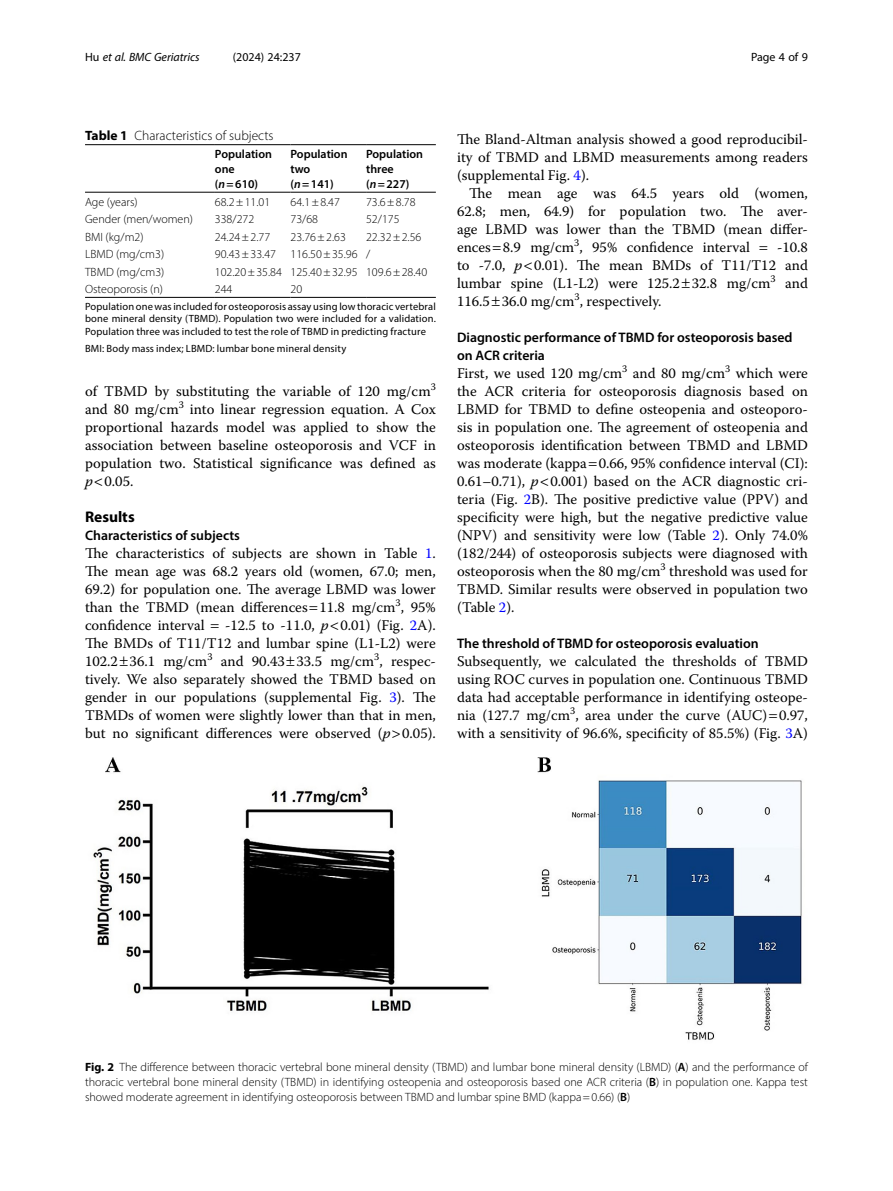
<style>
.page{position:relative;width:893px;height:1191px;background:#fff}
.page>*{position:absolute;margin:0;border:0;box-sizing:border-box;transform-origin:0 0}
.Head_1{font:700 15.45px "Myriad Pro";color:#000}
.Body_Text{font:14.7px/18px "Warnock Pro";color:#000;text-align:justify}
.Body_Text_Indent{font:14.7px/18px "Warnock Pro";color:#000;text-align:justify}
.Head_2{font:600 13.8px/18px "Myriad Pro";color:#000}
.Head_2_After_1{font:600 13.8px "Myriad Pro";color:#000}
.Table_Caption{font:300 13.5px "Myriad Pro";color:#000}
.Figure_Caption{font:300 12px/15px "Myriad Pro";color:#000;text-align:justify}
.Table_Body{font:300 12px "Myriad Pro";color:#000}
.Table_Head{font:600 12px/15px "Myriad Pro";color:#000}
.t1{font:italic 12px "Myriad Pro";color:#000}
.t2{font:12px "Myriad Pro";color:#000}
.Table_Footnote{font:10.5px/12.8px "Myriad Pro";letter-spacing:.015em;color:#000;text-align:justify}
.s1{font-style:normal}
.s2{font-weight:700}
.s3{font-style:italic}
.s4{color:#00f}
.s5{font-weight:600}
</style>
<div class="page">
<hr style="left:85px;top:192px;width:130px;height:1px;background:#000">
<hr style="left:215px;top:144px;width:76px;height:1px;background:#000">
<hr style="left:215px;top:192px;width:76px;height:1px;background:#000">
<hr style="left:291px;top:144px;width:75px;height:1px;background:#000">
<hr style="left:291px;top:192px;width:75px;height:1px;background:#000">
<hr style="left:366px;top:144px;width:70px;height:1px;background:#000">
<hr style="left:366px;top:192px;width:70px;height:1px;background:#000">
<hr style="left:215px;top:297px;width:76px;height:1px;background:#000">
<hr style="left:291px;top:297px;width:75px;height:1px;background:#000">
<hr style="left:366px;top:297px;width:70px;height:1px;background:#000">
<hr style="left:85px;top:297px;width:130px;height:1px;background:#000">
<hr style="left:85px;top:144px;width:130px;height:1px;background:#000">
<img style="left:93px;top:757px;width:709px;height:283px">
<p class="t1" style="left:85px;top:50px;width:116px"><span class="s1">Hu</span> et al. BMC Geriatrics</p>
<p class="t2" style="left:233px;top:50px;width:70px">(2024) 24:237</p>
<p class="t2" style="left:751px;top:50px;width:58px">Page 4 of 9</p>
<p class="Table_Caption" style="left:85px;top:128px;width:190px"><span class="s2">Table 1</span> Characteristics of subjects</p>
<p class="Table_Head" style="left:215px;top:146px;width:59px">Population one</p>
<p class="Table_Head" style="left:215px;top:176px;width:45px">(<span class="s3">n</span>=610)</p>
<p class="Table_Head" style="left:291px;top:146px;width:59px">Population two</p>
<p class="Table_Head" style="left:291px;top:176px;width:45px">(<span class="s3">n</span>=141)</p>
<p class="Table_Head" style="left:366px;top:146px;width:59px">Population three</p>
<p class="Table_Head" style="left:366px;top:176px;width:45px">(<span class="s3">n</span>=227)</p>
<p class="Table_Body" style="left:85px;top:194px;width:54px">Age (years)</p>
<p class="Table_Body" style="left:215px;top:194px;width:57px">68.2±11.01</p>
<p class="Table_Body" style="left:291px;top:194px;width:51px">64.1±8.47</p>
<p class="Table_Body" style="left:366px;top:194px;width:51px">73.6±8.78</p>
<p class="Table_Body" style="left:85px;top:212px;width:110px">Gender (men/women)</p>
<p class="Table_Body" style="left:215px;top:212px;width:41px">338/272</p>
<p class="Table_Body" style="left:291px;top:212px;width:29px">73/68</p>
<p class="Table_Body" style="left:366px;top:212px;width:35px">52/175</p>
<p class="Table_Body" style="left:85px;top:229px;width:60px">BMI (kg/m2)</p>
<p class="Table_Body" style="left:215px;top:229px;width:57px">24.24±2.77</p>
<p class="Table_Body" style="left:291px;top:229px;width:57px">23.76±2.63</p>
<p class="Table_Body" style="left:366px;top:229px;width:57px">22.32±2.56</p>
<p class="Table_Body" style="left:85px;top:247px;width:81px">LBMD (mg/cm3)</p>
<p class="Table_Body" style="left:215px;top:247px;width:63px">90.43±33.47</p>
<p class="Table_Body" style="left:291px;top:247px;width:69px">116.50±35.96</p>
<p class="Table_Body" style="left:366px;top:247px;width:6px">/</p>
<p class="Table_Body" style="left:85px;top:264px;width:81px">TBMD (mg/cm3)</p>
<p class="Table_Body" style="left:215px;top:264px;width:69px">102.20±35.84</p>
<p class="Table_Body" style="left:291px;top:264px;width:69px">125.40±32.95</p>
<p class="Table_Body" style="left:366px;top:264px;width:63px">109.6±28.40</p>
<p class="Table_Body" style="left:85px;top:282px;width:80px">Osteoporosis (n)</p>
<p class="Table_Body" style="left:215px;top:282px;width:19px">244</p>
<p class="Table_Body" style="left:291px;top:282px;width:13px">20</p>
<p class="Table_Footnote" style="left:85px;top:299px;width:352px">Population one was included for osteoporosis assay using low thoracic vertebral bone mineral density (TBMD). Population two were included for a validation.<br>Population three was included to test the role of TBMD in predicting fracture</p>
<p class="Table_Footnote" style="left:85px;top:342px;width:263px">BMI: Body mass index; LBMD: lumbar bone mineral density</p>
<p class="Body_Text" style="left:85px;top:382px;width:352px">of TBMD by substituting the variable of 120 mg/cm<sup>3 </sup>and 80 mg/cm<sup>3</sup> into linear regression equation. A Cox proportional hazards model was applied to show the association between baseline osteoporosis and VCF in population two. Statistical significance was defined as <span class="s3">p</span> 0.05.</p>
<p class="Head_1" style="left:85px;top:507px;width:51px">Results</p>
<p class="Head_2_After_1" style="left:85px;top:527px;width:157px">Characteristics of subjects</p>
<p class="Body_Text" style="left:85px;top:544px;width:352px">The characteristics of subjects are shown in Table <span class="s4">1</span>.<br>The mean age was 68.2 years old (women, 67.0; men, 69.2) for population one. The average LBMD was lower than the TBMD (mean differences 11.8 mg/cm<sup>3</sup>, 95% confidence interval</p>
<p class="Body_Text" style="left:85px;top:616px;width:352px;text-indent:140px">-12.5 to -11.0, <span class="s3">p</span> 0.01) (Fig. <span class="s4">2</span>A).<br>The BMDs of T11/T12 and lumbar spine (L1-L2) were 102.2 36.1 mg/cm<sup>3</sup> and 90.43 33.5 mg/cm<sup>3</sup>, respec&shy;tively. We also separately showed the TBMD based on gender in our populations (supplemental Fig. <span class="s4">3</span>). The TBMDs of women were slightly lower than that in men, but no significant differences were observed (<span class="s3">p</span> 0.05).</p>
<p class="Body_Text" style="left:457px;top:130px;width:352px">The Bland-Altman analysis showed a good reproducibil&shy;ity of TBMD and LBMD measurements among readers (supplemental Fig. <span class="s4">4</span>).</p>
<p class="Body_Text_Indent" style="left:457px;top:184px;width:352px;text-indent:12px">The mean age was 64.5 years old (women, 62.8; men, 64.9) for population two. The aver&shy;age LBMD was lower than the TBMD (mean differ&shy;ences 8.9 mg/cm<sup>3</sup>, 95% confidence interval</p>
<p class="Body_Text_Indent" style="left:457px;top:238px;width:352px;text-indent:320px">-10.8 to -7.0, <span class="s3">p</span> 0.01). The mean BMDs of T11/T12 and lumbar spine (L1-L2) were 125.2 32.8 mg/cm<sup>3</sup> and 116.5 36.0 mg/cm<sup>3</sup>, respectively.</p>
<p class="Head_2" style="left:457px;top:328px;width:337px">Diagnostic performance of TBMD for osteoporosis based on ACR criteria</p>
<p class="Body_Text" style="left:457px;top:364px;width:352px">First, we used 120 mg/cm<sup>3</sup> and 80 mg/cm<sup>3</sup> which were the ACR criteria for osteoporosis diagnosis based on LBMD for TBMD to define osteopenia and osteoporo&shy;sis in population one. The agreement of osteopenia and osteoporosis identification between TBMD and LBMD was moderate (kappa 0.66, 95% confidence interval (CI):<br>0.61–0.71), <span class="s3">p</span> 0.001) based on the ACR diagnostic cri&shy;teria (Fig. <span class="s4">2</span>B). The positive predictive value (PPV) and specificity were high, but the negative predictive value (NPV) and sensitivity were low (Table <span class="s4">2</span>). Only 74.0% (182/244) of osteoporosis subjects were diagnosed with osteoporosis when the 80 mg/cm<sup>3</sup> threshold was used for TBMD. Similar results were observed in population two (Table <span class="s4">2</span>).</p>
<p class="Head_2" style="left:457px;top:634px;width:303px">The threshold of TBMD for osteoporosis evaluation</p>
<p class="Body_Text" style="left:457px;top:652px;width:352px">Subsequently, we calculated the thresholds of TBMD using ROC curves in population one. Continuous TBMD data had acceptable performance in identifying osteope&shy;nia (127.7 mg/cm<sup>3</sup>, area under the curve (AUC) 0.97, with a sensitivity of 96.6%, specificity of 85.5%) (Fig. <span class="s4">3</span>A)</p>
<p class="Figure_Caption" style="left:85px;top:1059px;width:724px"><span class="s2">Fig. 2</span> The difference between thoracic vertebral bone mineral density (TBMD) and lumbar bone mineral density (LBMD) (<span class="s5">A</span>) and the performance of thoracic vertebral bone mineral density (TBMD) in identifying osteopenia and osteoporosis based one ACR criteria (<span class="s5">B</span>) in population one. Kappa test showed moderate agreement in identifying osteoporosis between TBMD and lumbar spine BMD (kappa=0.66) (<span class="s5">B</span>)</p>
</div>
